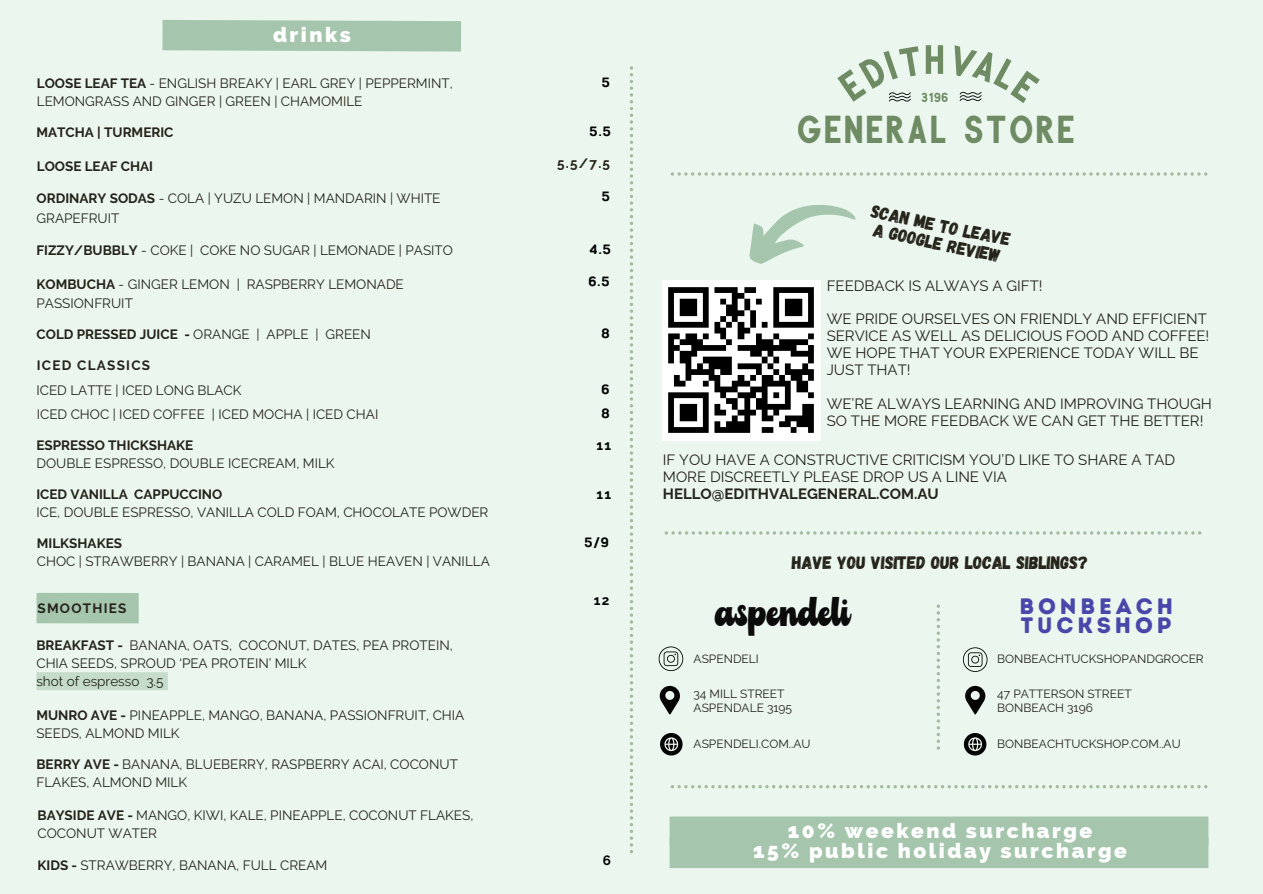
<style>
.page{position:relative;width:1263px;height:894px;background:#fff}
.page>*{position:absolute;margin:0;border:0;box-sizing:border-box;transform-origin:0 0}
.t1{font:51.75px "Swim Cap Base";color:#648257}
.t2{font:49.35px "Swim Cap Base";color:#648257}
.t3{font:37.65px "Balbaleo";color:#0b0b0b}
.t4{font:22.35px/19.5px "Intro Rust Base";letter-spacing:.175em;color:#4a47aa}
.t5{font:800 21px/20.2px "Raleway";letter-spacing:.12em;color:#fff;text-align:center}
.t6{font:18px/18px "Gagalin";color:#25231a;text-align:center}
.t7{font:16.65px "Swim Cap Base";color:#648257}
.t8{font:15px/16.8px "Raleway";color:#25231a}
.t9{font:13.5px/18px "Raleway";color:#25231a}
.t10{font:700 13.5px "Raleway";color:#25231a}
.t11{font:700 13.5px "Raleway";letter-spacing:.095em;color:#25231a}
.t12{font:700 13.5px "Gabriel Sans Cond";color:#000}
.t13{font:700 13.5px "Raleway";color:#000}
.t14{font:12px "Raleway";color:#25231a}
.s1{font-weight:700}
</style>
<div class="page">
<div style="left:0;top:0;width:1263px;height:893px;background:#eaf6ee"></div>
<svg style="left:162px;top:20px;width:299px;height:32px;background:#a8c8b0"></svg>
<div style="left:670px;top:837px;width:538px;height:30px;background:#a5c6ad"></div>
<div style="left:670px;top:816px;width:538px;height:30px;background:#a5c6ad"></div>
<svg style="left:630px;top:66px;width:3px;height:787px"></svg>
<svg style="left:671px;top:172px;width:536px;height:4px"></svg>
<svg style="left:665px;top:531px;width:536px;height:3px"></svg>
<svg style="left:937px;top:604px;width:3px;height:145px"></svg>
<svg style="left:658px;top:646px;width:26px;height:26px"></svg>
<svg style="left:962px;top:647px;width:26px;height:25px"></svg>
<svg style="left:660px;top:685px;width:20px;height:30px"></svg>
<svg style="left:965px;top:685px;width:20px;height:30px"></svg>
<svg style="left:660px;top:733px;width:23px;height:22px"></svg>
<svg style="left:964px;top:733px;width:22px;height:22px"></svg>
<div style="left:37px;top:592px;width:102px;height:31px;background:#a5c6ad"></div>
<svg style="left:749px;top:205px;width:107px;height:59px"></svg>
<svg style="left:671px;top:785px;width:536px;height:3px"></svg>
<div style="left:36px;top:672px;width:132px;height:18px;background:#c5dccb"></div>
<img style="left:663px;top:280px;width:157px;height:160px">
<svg style="left:889px;top:92px;width:22px;height:10px"></svg>
<svg style="left:959px;top:91px;width:23px;height:11px"></svg>
<h4 class="t5" style="left:273px;top:25px;width:79px">drinks</h4>
<p class="t9" style="left:37px;top:74px;width:417px"><span class="s1">LOOSE LEAF TEA</span> - ENGLISH BREAKY | EARL GREY | PEPPERMINT,<br>LEMONGRASS AND GINGER | GREEN | CHAMOMILE</p>
<p class="t12" style="left:602px;top:76px;width:10px">5</p>
<p class="t10" style="left:37px;top:125px;width:138px">MATCHA | TURMERIC</p>
<p class="t12" style="left:590px;top:125px;width:23px">5.5</p>
<p class="t10" style="left:37px;top:158px;width:118px">LOOSE LEAF CHAI</p>
<p class="t10" style="left:557px;top:156px;width:54px">5.5/7.5</p>
<p class="t9" style="left:37px;top:188px;width:405px;line-height:20.2px"><span class="s1">ORDINARY SODAS</span> - COLA | YUZU LEMON | MANDARIN | WHITE<br>GRAPEFRUIT</p>
<p class="t12" style="left:602px;top:190px;width:10px">5</p>
<p class="t9" style="left:37px;top:241px;width:418px"><span class="s1">FIZZY/BUBBLY</span> - COKE | COKE NO SUGAR | LEMONADE | PASITO</p>
<p class="t12" style="left:590px;top:243px;width:23px">4.5</p>
<p class="t9" style="left:37px;top:275px;width:369px"><span class="s1">KOMBUCHA</span> - GINGER LEMON | RASPBERRY LEMONADE</p>
<p class="t9" style="left:37px;top:294px;width:98px">PASSIONFRUIT</p>
<p class="t9" style="left:37px;top:325px;width:336px"><span class="s1">COLD PRESSED JUICE -</span> ORANGE | APPLE | GREEN</p>
<p class="t12" style="left:602px;top:327px;width:10px">8</p>
<p class="t11" style="left:37px;top:357px;width:115px">ICED CLASSICS</p>
<p class="t9" style="left:36px;top:381px;width:207px">ICED LATTE | ICED LONG BLACK</p>
<p class="t12" style="left:602px;top:383px;width:9px">6</p>
<p class="t9" style="left:37px;top:405px;width:343px">ICED CHOC | ICED COFFEE | ICED MOCHA | ICED CHAI</p>
<p class="t12" style="left:602px;top:407px;width:10px">8</p>
<h6 class="t10" style="left:36px;top:436px;width:159px">ESPRESSO THICKSHAKE</h6>
<h1 class="t9" style="left:36px;top:453px;width:300px">DOUBLE ESPRESSO, DOUBLE ICECREAM, MILK</h1>
<p class="t10" style="left:36px;top:485px;width:188px">ICED VANILLA CAPPUCCINO</p>
<p class="t9" style="left:36px;top:502px;width:453px">ICE, DOUBLE ESPRESSO, VANILLA COLD FOAM, CHOCOLATE POWDER</p>
<p class="t10" style="left:37px;top:535px;width:87px">MILKSHAKES</p>
<p class="t9" style="left:37px;top:551px;width:455px">CHOC | STRAWBERRY | BANANA | CARAMEL | BLUE HEAVEN | VANILLA</p>
<p class="t11" style="left:37px;top:599px;width:91px">SMOOTHIES</p>
<p class="t9" style="left:36px;top:636px;width:418px"><span class="s1">BREAKFAST -</span> BANANA, OATS, COCONUT, DATES, PEA PROTEIN,<br>CHIA SEEDS, SPROUD ‘PEA PROTEIN’ MILK<br>shot of espresso 3.5</p>
<p class="t9" style="left:36px;top:706px;width:429px"><span class="s1">MUNRO AVE -</span> PINEAPPLE, MANGO, BANANA, PASSIONFRUIT, CHIA<br>SEEDS, ALMOND MILK</p>
<p class="t9" style="left:36px;top:755px;width:423px"><span class="s1">BERRY AVE -</span> BANANA, BLUEBERRY, RASPBERRY ACAI, COCONUT<br>FLAKES, ALMOND MILK</p>
<p class="t9" style="left:37px;top:805px;width:437px"><span class="s1">BAYSIDE AVE -</span> MANGO, KIWI, KALE, PINEAPPLE, COCONUT FLAKES,<br>COCONUT WATER</p>
<p class="t9" style="left:37px;top:855px;width:291px"><span class="s1">KIDS -</span> STRAWBERRY, BANANA, FULL CREAM</p>
<h5 class="t13" style="left:596px;top:436px;width:16px">11</h5>
<p class="t13" style="left:596px;top:485px;width:16px">11</p>
<p class="t12" style="left:585px;top:535px;width:26px">5/9</p>
<p class="t13" style="left:594px;top:592px;width:17px">12</p>
<p class="t13" style="left:603px;top:852px;width:10px">6</p>
<h1 class="t1" style="left:926px;top:22px;width:27px">H</h1>
<p class="t7" style="left:922px;top:85px;width:29px">3196</p>
<h2 class="t2" style="left:798px;top:94px;width:282px">GENERAL STORE</h2>
<p class="t6" style="left:874px;top:201px;width:143px;rotate:12deg">SCAN ME TO LEAVE<br>A GOOGLE REVIEW</p>
<p class="t8" style="left:827px;top:277px;width:217px">FEEDBACK IS ALWAYS A GIFT!</p>
<p class="t8" style="left:827px;top:310px;width:384px">WE PRIDE OURSELVES ON FRIENDLY AND EFFICIENT SERVICE AS WELL AS DELICIOUS FOOD AND COFFEE!<br>WE HOPE THAT YOUR EXPERIENCE TODAY WILL BE JUST THAT!</p>
<p class="t8" style="left:827px;top:395px;width:387px">WE’RE ALWAYS LEARNING AND IMPROVING THOUGH<br>SO THE MORE FEEDBACK WE CAN GET THE BETTER!</p>
<p class="t8" style="left:663px;top:451px;width:514px">IF YOU HAVE A CONSTRUCTIVE CRITICISM YOU’D LIKE TO SHARE A TAD<br>MORE DISCREETLY PLEASE DROP US A LINE VIA<br><span class="s1">HELLO@EDITHVALEGENERAL.COM.AU</span></p>
<p class="t6" style="left:792px;top:552px;width:298px">HAVE YOU VISITED OUR LOCAL SIBLINGS?</p>
<p class="t3" style="left:715px;top:584px;width:136px">aspendeli</p>
<p class="t4" style="left:1019px;top:596px;width:155px">BONBEACH<br>TUCKSHOP</p>
<p class="t14" style="left:694px;top:651px;width:67px">ASPENDELI</p>
<p class="t14" style="left:997px;top:652px;width:208px">BONBEACHTUCKSHOPANDGROCER</p>
<p class="t14" style="left:694px;top:686px;width:92px">34 MILL STREET</p>
<p class="t14" style="left:694px;top:700px;width:100px">ASPENDALE 3195</p>
<p class="t14" style="left:997px;top:686px;width:136px">47 PATTERSON STREET</p>
<p class="t14" style="left:997px;top:700px;width:97px">BONBEACH 3196</p>
<p class="t14" style="left:694px;top:736px;width:119px">ASPENDELI.COM..AU</p>
<p class="t14" style="left:997px;top:736px;width:185px">BONBEACHTUCKSHOP.COM..AU</p>
<p class="t5" style="left:753px;top:819px;width:375px">10% weekend surcharge<br>15% public holiday surcharge</p>
</div>
